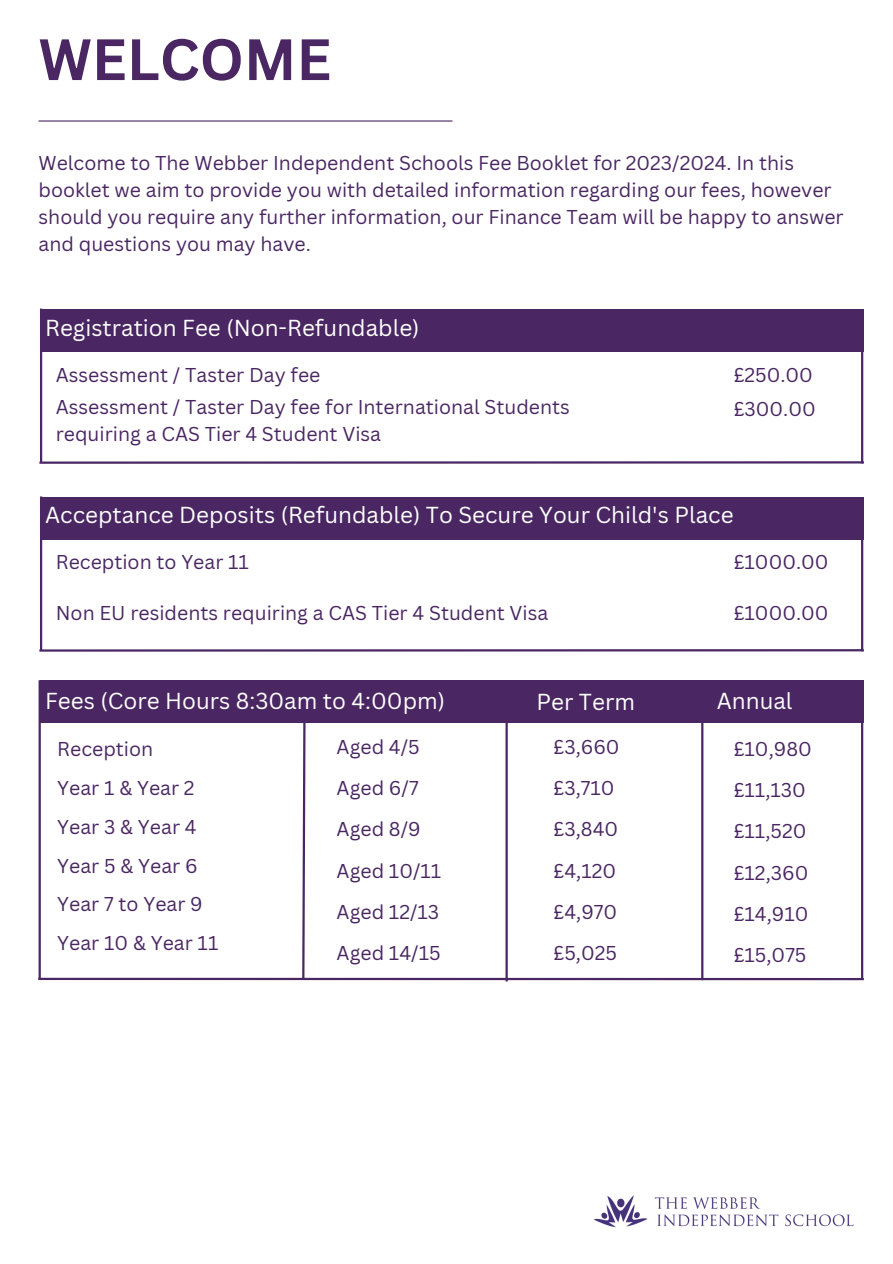
<style>
.page{position:relative;width:893px;height:1264px;background:#fff}
.page>*{position:absolute;margin:0;border:0;box-sizing:border-box;transform-origin:0 0}
.t1{font:700 57px "Canva Sans";color:#4a2763}
.t2{font:22.5px "Canva Sans";color:#fff}
.t3{font:19.5px/41.1px "Canva Sans";color:#4a2763}
</style>
<div class="page">
<hr style="left:39px;top:120px;width:413px;height:2px;background:#4a2763">
<div style="left:40px;top:309px;width:823px;height:43px;background:#4a2763"></div>
<hr style="left:40px;top:308px;width:2px;height:154px;background:#4a2763">
<hr style="left:861px;top:309px;width:2px;height:154px;background:#4a2763">
<hr style="left:39px;top:461px;width:824px;height:3px;background:#4a2763">
<div style="left:40px;top:497px;width:823px;height:42px;background:#4a2763"></div>
<hr style="left:40px;top:496px;width:2px;height:154px;background:#4a2763">
<hr style="left:861px;top:497px;width:2px;height:154px;background:#4a2763">
<hr style="left:39px;top:649px;width:824px;height:2px;background:#4a2763">
<img style="left:593px;top:1195px;width:261px;height:33px">
<div style="left:40px;top:679px;width:823px;height:43px;background:#4a2763"></div>
<hr style="left:39px;top:680px;width:2px;height:299px;background:#4a2763">
<hr style="left:861px;top:681px;width:2px;height:297px;background:#4a2763">
<hr style="left:38px;top:977px;width:825px;height:3px;background:#4a2763">
<svg style="left:301px;top:722px;width:6px;height:259px"></svg>
<hr style="left:505px;top:682px;width:2px;height:299px;background:#4a2763">
<hr style="left:701px;top:681px;width:2px;height:299px;background:#4a2763">
<h1 class="t1" style="left:39px;top:25px;width:294px">WELCOME</h1>
<p class="t3" style="left:39px;top:150px;width:806px;line-height:27px">Welcome to The Webber Independent Schools Fee Booklet for 2023/2024. In this booklet we aim to provide you with detailed information regarding our fees, however should you require any further information, our Finance Team will be happy to answer and questions you may have.</p>
<p class="t2" style="left:45px;top:314px;width:376px">Registration Fee (Non-Refundable)</p>
<p class="t3" style="left:56px;top:358px;width:515px;line-height:32.1px">Assessment / Taster Day fee<br>Assessment / Taster Day fee for International Students</p>
<p class="t3" style="left:56px;top:413px;width:327px">requiring a CAS Tier 4 Student Visa</p>
<p class="t3" style="left:733px;top:357px;width:83px;line-height:34px">£250.00 £300.00</p>
<p class="t2" style="left:45px;top:502px;width:690px">Acceptance Deposits (Refundable) To Secure Your Child's Place</p>
<p class="t3" style="left:56px;top:541px;width:195px">Reception to Year 11</p>
<p class="t3" style="left:56px;top:592px;width:494px">Non EU residents requiring a CAS Tier 4 Student Visa</p>
<p class="t3" style="left:733px;top:541px;width:96px">£1000.00</p>
<p class="t3" style="left:733px;top:592px;width:96px">£1000.00</p>
<p class="t2" style="left:536px;top:688px;width:100px">Per Term</p>
<p class="t2" style="left:716px;top:687px;width:77px">Annual</p>
<p class="t2" style="left:45px;top:687px;width:401px">Fees (Core Hours 8:30am to 4:00pm)</p>
<p class="t3" style="left:57px;top:729px;width:162px;line-height:38.8px">Reception<br>Year 1 &amp; Year 2<br>Year 3 &amp; Year 4<br>Year 5 &amp; Year 6<br>Year 7 to Year 9<br>Year 10 &amp; Year 11</p>
<p class="t3" style="left:733px;top:728px;width:80px">£10,980 £11,130 £11,520 £12,360 £14,910 £15,075</p>
<p class="t3" style="left:336px;top:726px;width:106px">Aged 4/5<br>Aged 6/7<br>Aged 8/9<br>Aged 10/11<br>Aged 12/13<br>Aged 14/15</p>
<p class="t3" style="left:553px;top:726px;width:68px">£3,660 £3,710 £3,840 £4,120 £4,970 £5,025</p>
</div>
